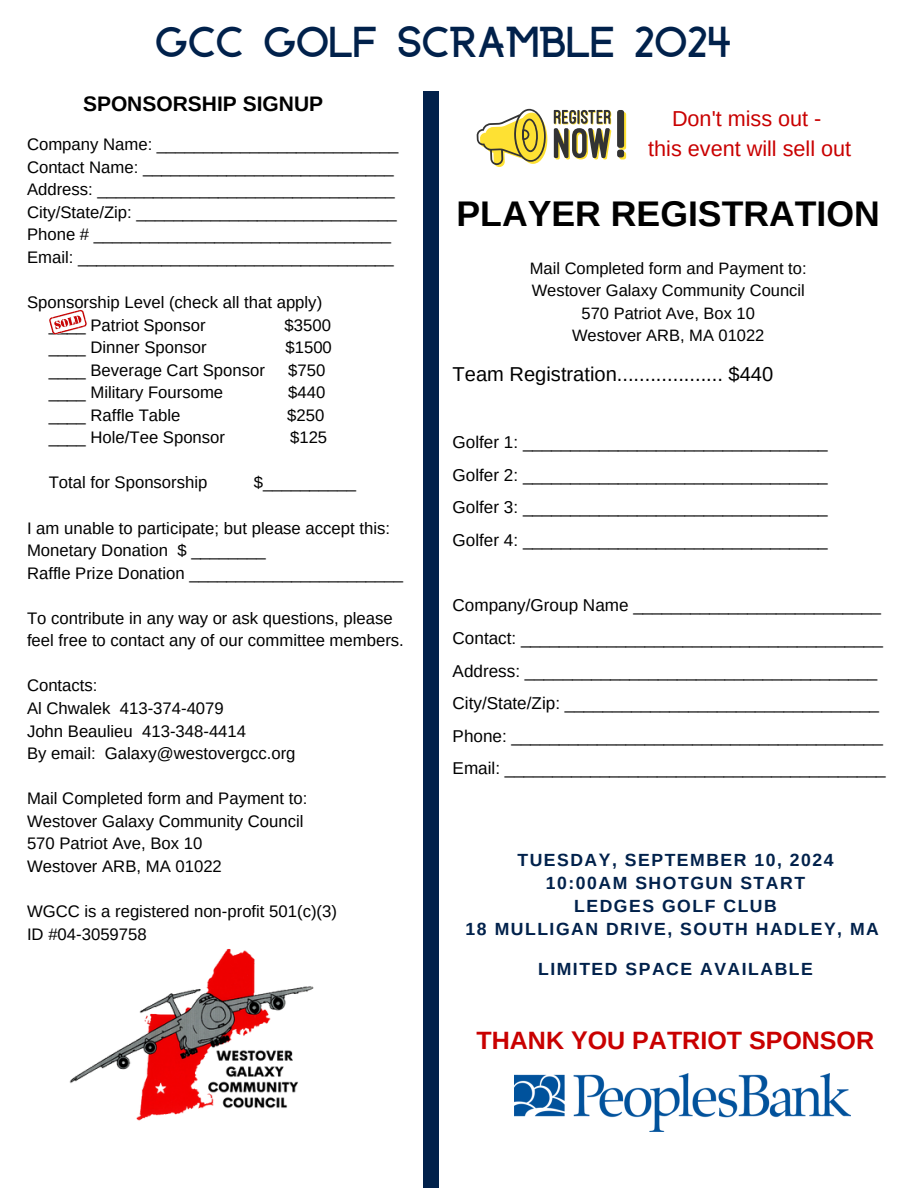
<style>
.page{position:relative;width:918px;height:1188px;background:#fff}
.page>*{position:absolute;margin:0;border:0;box-sizing:border-box;transform-origin:0 0}
.t1{font:700 35.7px "Arimo";color:#000}
.t2{font:900 33.9px "Anchorage";color:#01214b}
.t3{font:700 25.05px "Arimo";color:#c90000}
.t4{font:21.6px/29.7px "Arimo";color:#c90000;text-align:center}
.t5{font:700 21px "Arimo";color:#000}
.t6{font:20.1px "Arimo";color:#000}
.t7{font:700 17.55px/23.1px "Arimo";letter-spacing:.085em;color:#01214b;text-align:center}
.t8{font:17.1px "Arimo";color:#000}
.t9{font:16.65px/22.5px "Arimo";color:#000}
.t10{font:16.5px "Arimo";color:#000}
</style>
<div class="page">
<div style="left:424px;top:92px;width:14px;height:1096px;background:#01214b"></div>
<img style="left:514px;top:1073px;width:337px;height:59px">
<img style="left:69px;top:949px;width:245px;height:172px">
<svg style="left:477px;top:109px;width:71px;height:58px"></svg>
<svg style="left:617px;top:110px;width:9px;height:49px"></svg>
<svg style="left:554px;top:110px;width:57px;height:49px"></svg>
<svg style="left:49px;top:310px;width:38px;height:25px"></svg>
<p class="t2" style="left:155px;top:27px;width:577px">GCC GOLF SCRAMBLE 2024</p>
<p class="t5" style="left:83px;top:92px;width:242px">SPONSORSHIP SIGNUP</p>
<p class="t4" style="left:648px;top:104px;width:205px">Don't miss out -<br>this event will sell out</p>
<h4 class="t9" style="left:27px;top:133px;width:373px">Company Name: __________________________</h4>
<h5 class="t9" style="left:27px;top:156px;width:368px">Contact Name: ___________________________</h5>
<p class="t9" style="left:27px;top:178px;width:369px">Address: ________________________________</p>
<p class="t9" style="left:27px;top:201px;width:371px">City/State/Zip: ____________________________</p>
<p class="t9" style="left:27px;top:223px;width:366px">Phone # ________________________________</p>
<p class="t9" style="left:27px;top:246px;width:368px">Email: __________________________________</p>
<p class="t9" style="left:27px;top:291px;width:297px">Sponsorship Level (check all that apply)</p>
<p class="t9" style="left:49px;top:313px;width:158px">____ Patriot Sponsor</p>
<p class="t9" style="left:285px;top:313px;width:48px">$3500</p>
<p class="t9" style="left:49px;top:336px;width:159px">____ Dinner Sponsor</p>
<p class="t9" style="left:285px;top:336px;width:48px">$1500</p>
<p class="t9" style="left:49px;top:359px;width:218px">____ Beverage Cart Sponsor</p>
<p class="t9" style="left:288px;top:359px;width:39px">$750</p>
<p class="t9" style="left:49px;top:381px;width:176px">____ Military Foursome</p>
<p class="t9" style="left:288px;top:381px;width:39px">$440</p>
<p class="t9" style="left:49px;top:404px;width:133px">____ Raffle Table</p>
<p class="t9" style="left:287px;top:404px;width:39px">$250</p>
<p class="t9" style="left:49px;top:426px;width:178px">____ Hole/Tee Sponsor</p>
<p class="t9" style="left:290px;top:426px;width:39px">$125</p>
<p class="t9" style="left:49px;top:471px;width:160px">Total for Sponsorship</p>
<p class="t9" style="left:254px;top:471px;width:104px">$__________</p>
<p class="t9" style="left:27px;top:517px;width:365px">I am unable to participate; but please accept this:<br>Monetary Donation $ ________</p>
<p class="t9" style="left:27px;top:562px;width:378px">Raffle Prize Donation _______________________</p>
<p class="t9" style="left:27px;top:607px;width:378px">To contribute in any way or ask questions, please feel free to contact any of our committee members.</p>
<p class="t9" style="left:27px;top:674px;width:72px">Contacts:</p>
<p class="t9" style="left:27px;top:697px;width:198px">Al Chwalek 413-374-4079</p>
<p class="t9" style="left:27px;top:720px;width:221px">John Beaulieu 413-348-4414</p>
<p class="t9" style="left:27px;top:742px;width:270px">By email: Galaxy@westovergcc.org</p>
<p class="t9" style="left:27px;top:787px;width:282px">Mail Completed form and Payment to:</p>
<p class="t9" style="left:27px;top:810px;width:278px">Westover Galaxy Community Council</p>
<p class="t9" style="left:27px;top:832px;width:177px">570 Patriot Ave, Box 10</p>
<p class="t9" style="left:27px;top:855px;width:196px">Westover ARB, MA 01022</p>
<p class="t9" style="left:27px;top:900px;width:312px">WGCC is a registered non-profit 501(c)(3)</p>
<p class="t9" style="left:27px;top:923px;width:121px">ID #04-3059758</p>
<p class="t1" style="left:457px;top:193px;width:425px">PLAYER REGISTRATION</p>
<p class="t10" style="left:530px;top:259px;width:278px">Mail Completed form and Payment to:</p>
<p class="t10" style="left:532px;top:281px;width:275px">Westover Galaxy Community Council</p>
<p class="t10" style="left:582px;top:304px;width:175px">570 Patriot Ave, Box 10</p>
<h6 class="t10" style="left:572px;top:326px;width:194px">Westover ARB, MA 01022</h6>
<p class="t6" style="left:453px;top:362px;width:322px">Team Registration................... $440</p>
<p class="t8" style="left:453px;top:433px;width:377px">Golfer 1: ________________________________</p>
<p class="t8" style="left:453px;top:465px;width:377px">Golfer 2: ________________________________</p>
<h1 class="t8" style="left:453px;top:498px;width:377px">Golfer 3: ________________________________</h1>
<p class="t8" style="left:453px;top:531px;width:377px">Golfer 4: ________________________________</p>
<p class="t8" style="left:453px;top:596px;width:430px">Company/Group Name __________________________</p>
<p class="t8" style="left:453px;top:628px;width:432px">Contact: ______________________________________</p>
<p class="t8" style="left:453px;top:661px;width:426px">Address: _____________________________________</p>
<h5 class="t8" style="left:453px;top:694px;width:428px">City/State/Zip: _________________________________</h5>
<p class="t8" style="left:453px;top:726px;width:432px">Phone: _______________________________________</p>
<p class="t8" style="left:453px;top:759px;width:435px">Email: ________________________________________</p>
<p class="t7" style="left:466px;top:848px;width:415px">TUESDAY, SEPTEMBER 10, 2024<br>10:00AM SHOTGUN START<br>LEDGES GOLF CLUB<br>18 MULLIGAN DRIVE, SOUTH HADLEY, MA</p>
<p class="t7" style="left:538px;top:957px;width:276px">LIMITED SPACE AVAILABLE</p>
<h6 class="t3" style="left:477px;top:1027px;width:399px">THANK YOU PATRIOT SPONSOR</h6>
</div>
